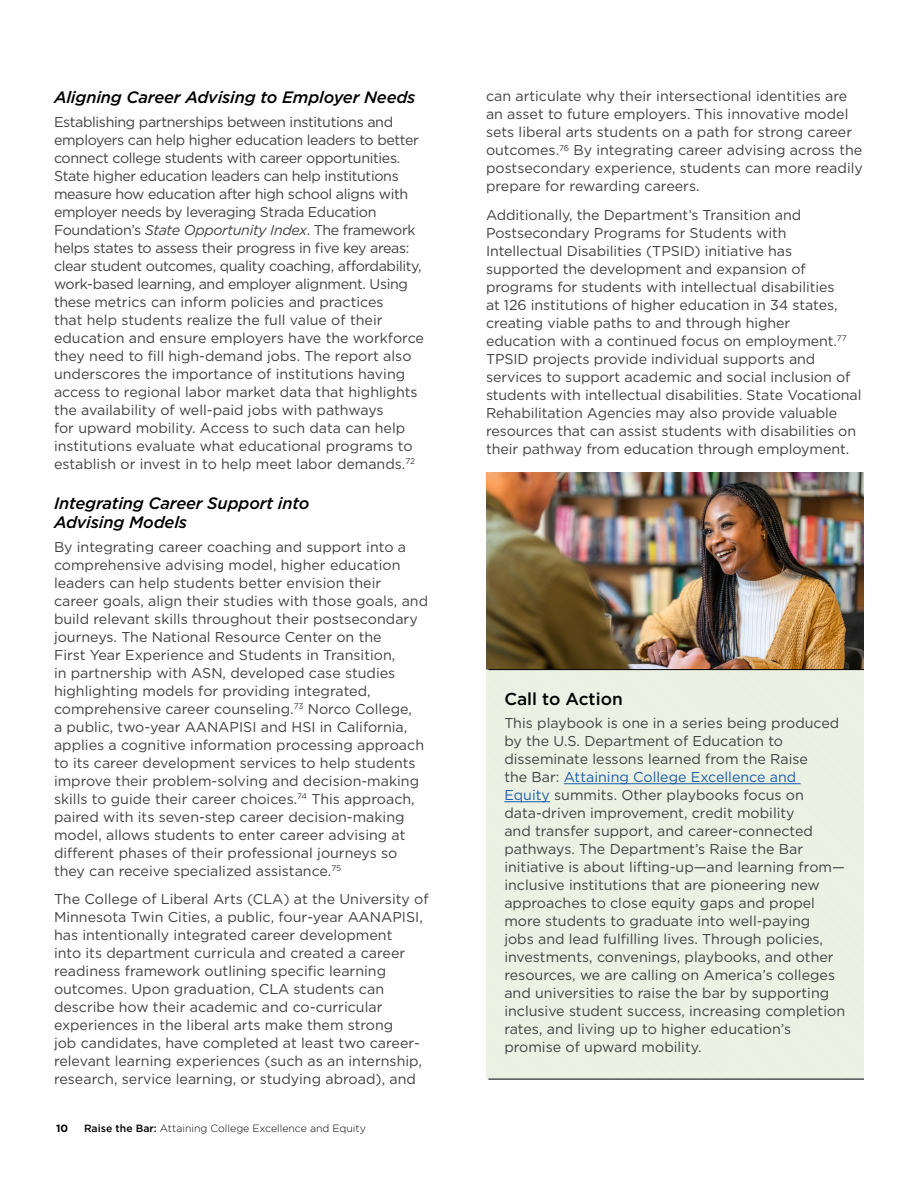
<style>
.page{position:relative;width:918px;height:1188px;background:#fff}
.page>*{position:absolute;margin:0;border:0;box-sizing:border-box;transform-origin:0 0}
.t1{font:500 17.25px "Gotham";color:#000}
.t2{font:italic 500 16.5px/19.5px "Gotham";letter-spacing:-.01em;color:#000}
.Body_Text{font:14.25px/18px "Gotham";color:#414042}
.Body_Text-2{font:14.25px/18px "Gotham";letter-spacing:-.025em;color:#414042}
.t3{font:300 10.5px "Gotham";color:#000}
.t4{font:700 10.5px "Gotham";color:#000}
.s1{font-style:italic}
.s2{font-weight:500}
.s3{color:#1e5da6}
</style>
<div class="page">
<img style="left:486px;top:472px;width:377px;height:197px">
<div style="left:486px;top:670px;width:378px;height:409px;background:#ebf2e4"></div>
<hr style="left:488px;top:669px;width:376px;height:1px;background:#000">
<hr style="left:488px;top:1079px;width:376px;height:1px;background:#000">
<hr style="left:564px;top:783px;width:237px;height:1px;background:#1e5da6">
<hr style="left:504px;top:801px;width:46px;height:1px;background:#1e5da6">
<h3 class="t2" style="left:54px;top:87px;width:363px">Aligning Career Advising to Employer Needs</h3>
<p class="Body_Text-2" style="left:54px;top:112px;width:372px">Establishing partnerships between institutions and employers can help higher education leaders to better connect college students with career opportunities.<br>State higher education leaders can help institutions measure how education after high school aligns with employer needs by leveraging Strada Education Foundation’s <span class="s1">State Opportunity Index</span>. The framework helps states to assess their progress in five key areas: clear student outcomes, quality coaching, affordability, work-based learning, and employer alignment. Using these metrics can inform policies and practices<br>that help students realize the full value of their education and ensure employers have the workforce they need to fill high-demand jobs. The report also underscores the importance of institutions having access to regional labor market data that highlights the availability of well-paid jobs with pathways<br>for upward mobility. Access to such data can help institutions evaluate what educational programs to establish or invest in to help meet labor demands.<sup>72</sup></p>
<h3 class="t2" style="left:54px;top:493px;width:257px">Integrating Career Support into<br>Advising Models</h3>
<p class="Body_Text" style="left:54px;top:537px;width:376px">By integrating career coaching and support into a comprehensive advising model, higher education leaders can help students better envision their career goals, align their studies with those goals, and build relevant skills throughout their postsecondary journeys. The National Resource Center on the<br>First Year Experience and Students in Transition,<br>in partnership with ASN, developed case studies highlighting models for providing integrated, comprehensive career counseling.<sup>73</sup> Norco College,<br>a public, two-year AANAPISI and HSI in California, applies a cognitive information processing approach to its career development services to help students improve their problem-solving and decision-making skills to guide their career choices.<sup>74</sup> This approach, paired with its seven-step career decision-making model, allows students to enter career advising at different phases of their professional journeys so they can receive specialized assistance.<sup>75</sup></p>
<p class="Body_Text" style="left:54px;top:890px;width:376px">The College of Liberal Arts (CLA) at the University of Minnesota Twin Cities, a public, four-year AANAPISI, has intentionally integrated career development<br>into its department curricula and created a career readiness framework outlining specific learning outcomes. Upon graduation, CLA students can describe how their academic and co-curricular experiences in the liberal arts make them strong<br>job candidates, have completed at least two career&shy;relevant learning experiences (such as an internship, research, service learning, or studying abroad), and</p>
<p class="t4" style="left:56px;top:1121px;width:14px">10</p>
<p class="t3" style="left:84px;top:1121px;width:283px"><span class="s2">Raise the Bar:</span> Attaining College Excellence and Equity</p>
<p class="Body_Text" style="left:486px;top:87px;width:378px">can articulate why their intersectional identities are an asset to future employers. This innovative model sets liberal arts students on a path for strong career outcomes.<sup>76</sup> By integrating career advising across the postsecondary experience, students can more readily prepare for rewarding careers.</p>
<p class="Body_Text" style="left:486px;top:206px;width:377px">Additionally, the Department’s Transition and Postsecondary Programs for Students with Intellectual Disabilities (TPSID) initiative has supported the development and expansion of programs for students with intellectual disabilities<br>at 126 institutions of higher education in 34 states, creating viable paths to and through higher education with a continued focus on employment.<sup>77<br></sup>TPSID projects provide individual supports and services to support academic and social inclusion of students with intellectual disabilities. State Vocational Rehabilitation Agencies may also provide valuable resources that can assist students with disabilities on their pathway from education through employment.</p>
<h2 class="t1" style="left:504px;top:688px;width:120px">Call to Action</h2>
<p class="Body_Text" style="left:504px;top:714px;width:342px">This playbook is one in a series being produced by the U.S. Department of Education to disseminate lessons learned from the Raise<br>the Bar: <span class="s3">Attaining College Excellence and Equity</span> summits. Other playbooks focus on data-driven improvement, credit mobility<br>and transfer support, and career-connected pathways. The Department’s Raise the Bar initiative is about lifting-up—and learning from— inclusive institutions that are pioneering new approaches to close equity gaps and propel more students to graduate into well-paying<br>jobs and lead fulfilling lives. Through policies, investments, convenings, playbooks, and other resources, we are calling on America’s colleges and universities to raise the bar by supporting inclusive student success, increasing completion rates, and living up to higher education’s promise of upward mobility.</p>
</div>
